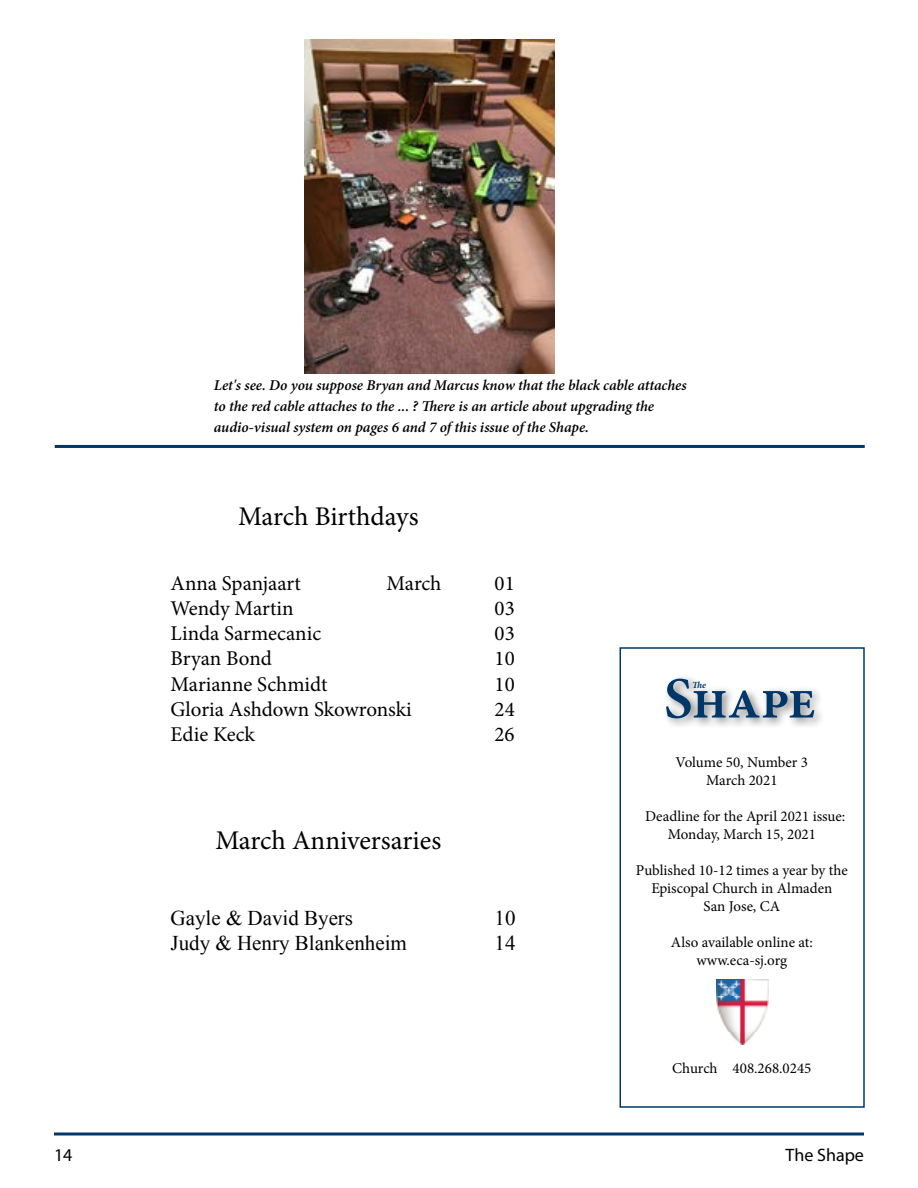
<style>
.page{position:relative;width:918px;height:1188px;background:#fff}
.page>*{position:absolute;margin:0;border:0;box-sizing:border-box;transform-origin:0 0}
.t1{font:600 56.1px "Minion Pro";color:#003768}
.t2{font:27px "Minion Pro";letter-spacing:-.005em;color:#000}
.t3{font:21px "Minion Pro";color:#000}
.t4{font:21px "Times New Roman";color:#000}
.t5{font:18px "Myriad Pro";color:#000}
.t6{font:15px/18px "Minion Pro";color:#000;text-align:center}
.t7{font:italic 600 15px/21px "Minion Pro";letter-spacing:-.005em;color:#000}
.t8{font:italic 700 9.3px "Minion Pro";color:#003768}
.s1{font-size:58.5px}
</style>
<div class="page">
<hr style="left:54px;top:1132px;width:810px;height:3px;background:#003768">
<hr style="left:55px;top:445px;width:810px;height:3px;background:#003768">
<div style="left:662px;top:675px;width:164px;height:54px;background:#000;opacity:.5"></div>
<img style="left:717px;top:979px;width:51px;height:65px">
<img style="left:305px;top:40px;width:250px;height:334px">
<p class="t7" style="left:214px;top:375px;width:474px">Let's see. Do you suppose Bryan and Marcus know that the black cable attaches to the red cable attaches to the ... ? There is an article about upgrading the audio-visual system on pages 6 and 7 of this issue of the Shape.</p>
<h2 class="t2" style="left:238px;top:498px;width:182px">March Birthdays</h2>
<h3 class="t3" style="left:171px;top:569px;width:132px">Anna Spanjaart</h3>
<h3 class="t3" style="left:387px;top:569px;width:56px">March</h3>
<h3 class="t3" style="left:495px;top:569px;width:22px">01</h3>
<h3 class="t3" style="left:171px;top:594px;width:125px">Wendy Martin</h3>
<h3 class="t3" style="left:495px;top:594px;width:22px">03</h3>
<h3 class="t3" style="left:171px;top:620px;width:152px">Linda Sarmecanic</h3>
<h3 class="t3" style="left:495px;top:620px;width:22px">03</h3>
<h3 class="t3" style="left:171px;top:645px;width:103px">Bryan Bond</h3>
<h3 class="t3" style="left:495px;top:645px;width:22px">10</h3>
<h3 class="t3" style="left:171px;top:670px;width:158px">Marianne Schmidt</h3>
<h3 class="t3" style="left:495px;top:670px;width:22px">10</h3>
<h3 class="t3" style="left:171px;top:695px;width:243px">Gloria Ashdown Skowronski</h3>
<h3 class="t3" style="left:495px;top:695px;width:22px">24</h3>
<h3 class="t3" style="left:171px;top:720px;width:86px">Edie Keck</h3>
<h3 class="t3" style="left:495px;top:720px;width:22px">26</h3>
<h2 class="t2" style="left:215px;top:822px;width:227px">March Anniversaries</h2>
<h3 class="t4" style="left:171px;top:904px;width:184px">Gayle &amp; David Byers</h3>
<h3 class="t4" style="left:495px;top:904px;width:22px">10</h3>
<h3 class="t4" style="left:171px;top:929px;width:238px">Judy &amp; Henry Blankenheim</h3>
<h3 class="t4" style="left:495px;top:929px;width:22px">14</h3>
<h1 class="t1" style="left:664px;top:661px;width:154px"><span class="s1">S</span>hape</h1>
<p class="t8" style="left:692px;top:678px;width:15px">The</p>
<p class="t6" style="left:676px;top:753px;width:134px">Volume 50, Number 3<br>March 2021</p>
<p class="t6" style="left:645px;top:807px;width:202px">Deadline for the April 2021 issue:<br>Monday, March 15, 2021</p>
<p class="t6" style="left:636px;top:861px;width:213px">Published 10-12 times a year by the<br>Episcopal Church in Almaden<br>San Jose, CA</p>
<p class="t6" style="left:671px;top:933px;width:143px">Also available online at: www.eca-sj.org</p>
<p class="t6" style="left:672px;top:1059px;width:141px">Church 408.268.0245</p>
<p class="t5" style="left:54px;top:1144px;width:20px">14</p>
<p class="t5" style="left:786px;top:1144px;width:80px">The Shape</p>
</div>
